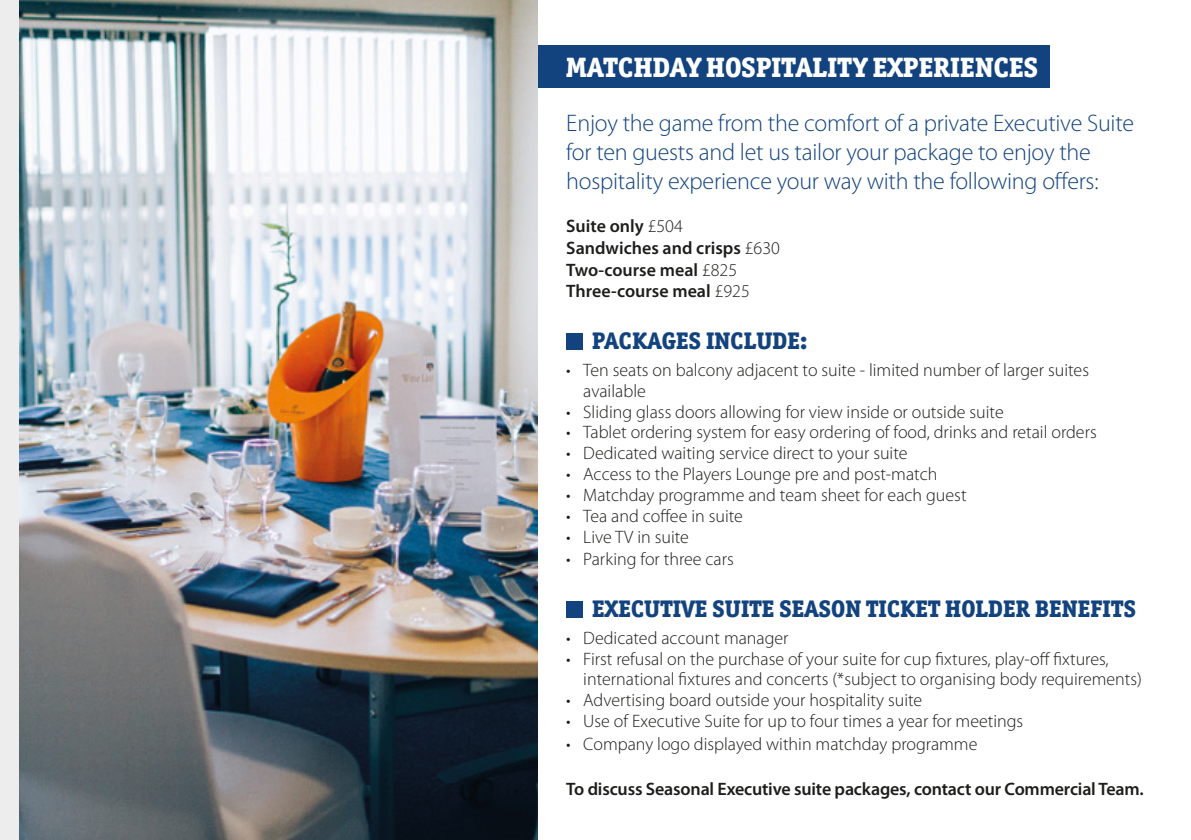
<style>
.page{position:relative;width:1191px;height:840px;background:#fff}
.page>*{position:absolute;margin:0;border:0;box-sizing:border-box;transform-origin:0 0}
.t1{font:800 28px "Officina Ser ITC";color:#fff}
.t2{font:300 24px/28.8px "Myriad Pro";letter-spacing:-.01em;color:#13437f}
.t3{font:800 24px "Officina Ser ITC";color:#13437f}
.t4{font:300 18px/20.8px "Myriad Pro";color:#1d1d1b}
.t5{font:600 18px "Myriad Pro";letter-spacing:-.01em;color:#1d1d1b}
.s1{font-weight:300}
</style>
<div class="page">
<div style="left:0;top:0;width:20px;height:839px;background:#ededed"></div>
<div style="left:566px;top:332px;width:16px;height:17px;background:#13437f"></div>
<div style="left:566px;top:600px;width:16px;height:17px;background:#13437f"></div>
<div style="left:537px;top:45px;width:512px;height:43px;background:#13437f"></div>
<img style="left:20px;top:0;width:517px;height:839px">
<p class="t1" style="left:566px;top:50px;width:474px">MATCHDAY HOSPITALITY EXPERIENCES</p>
<p class="t2" style="left:566px;top:109px;width:569px">Enjoy the game from the comfort of a private Executive Suite for ten guests and let us tailor your package to enjoy the hospitality experience your way with the following offers:</p>
<p class="t5" style="left:566px;top:215px;width:118px">Suite only <span class="s1">£504</span></p>
<p class="t5" style="left:566px;top:236px;width:215px">Sandwiches and crisps <span class="s1">£630</span></p>
<p class="t5" style="left:566px;top:258px;width:172px">Two-course meal <span class="s1">£825</span></p>
<p class="t5" style="left:566px;top:279px;width:185px">Three-course meal <span class="s1">£925</span></p>
<p class="t3" style="left:592px;top:326px;width:217px">PACKAGES INCLUDE:</p>
<p class="t4" style="left:583px;top:359px;width:507px;text-indent:-17px">• Ten seats on balcony adjacent to suite - limited number of larger suites available</p>
<p class="t4" style="left:566px;top:401px;width:439px">• Sliding glass doors allowing for view inside or outside suite</p>
<p class="t4" style="left:566px;top:422px;width:532px">• Tablet ordering system for easy ordering of food, drinks and retail orders</p>
<p class="t4" style="left:566px;top:443px;width:343px">• Dedicated waiting service direct to your suite</p>
<p class="t4" style="left:566px;top:463px;width:372px">• Access to the Players Lounge pre and post-match</p>
<p class="t4" style="left:566px;top:484px;width:402px">• Matchday programme and team sheet for each guest</p>
<p class="t4" style="left:566px;top:505px;width:178px">• Tea and coffee in suite</p>
<p class="t4" style="left:566px;top:526px;width:124px">• Live TV in suite</p>
<p class="t4" style="left:566px;top:548px;width:169px">• Parking for three cars</p>
<p class="t3" style="left:592px;top:593px;width:545px">EXECUTIVE SUITE SEASON TICKET HOLDER BENEFITS</p>
<p class="t4" style="left:566px;top:627px;width:224px">• Dedicated account manager</p>
<p class="t4" style="left:583px;top:648px;width:560px;text-indent:-17px">• First refusal on the purchase of your suite for cup fixtures, play-off fixtures, international fixtures and concerts (*subject to organising body requirements)</p>
<p class="t4" style="left:566px;top:689px;width:357px">• Advertising board outside your hospitality suite</p>
<p class="t4" style="left:566px;top:710px;width:458px">• Use of Executive Suite for up to four times a year for meetings</p>
<p class="t4" style="left:566px;top:733px;width:413px">• Company logo displayed within matchday programme</p>
<p class="t5" style="left:566px;top:776px;width:579px">To discuss Seasonal Executive suite packages, contact our Commercial Team.</p>
</div>
